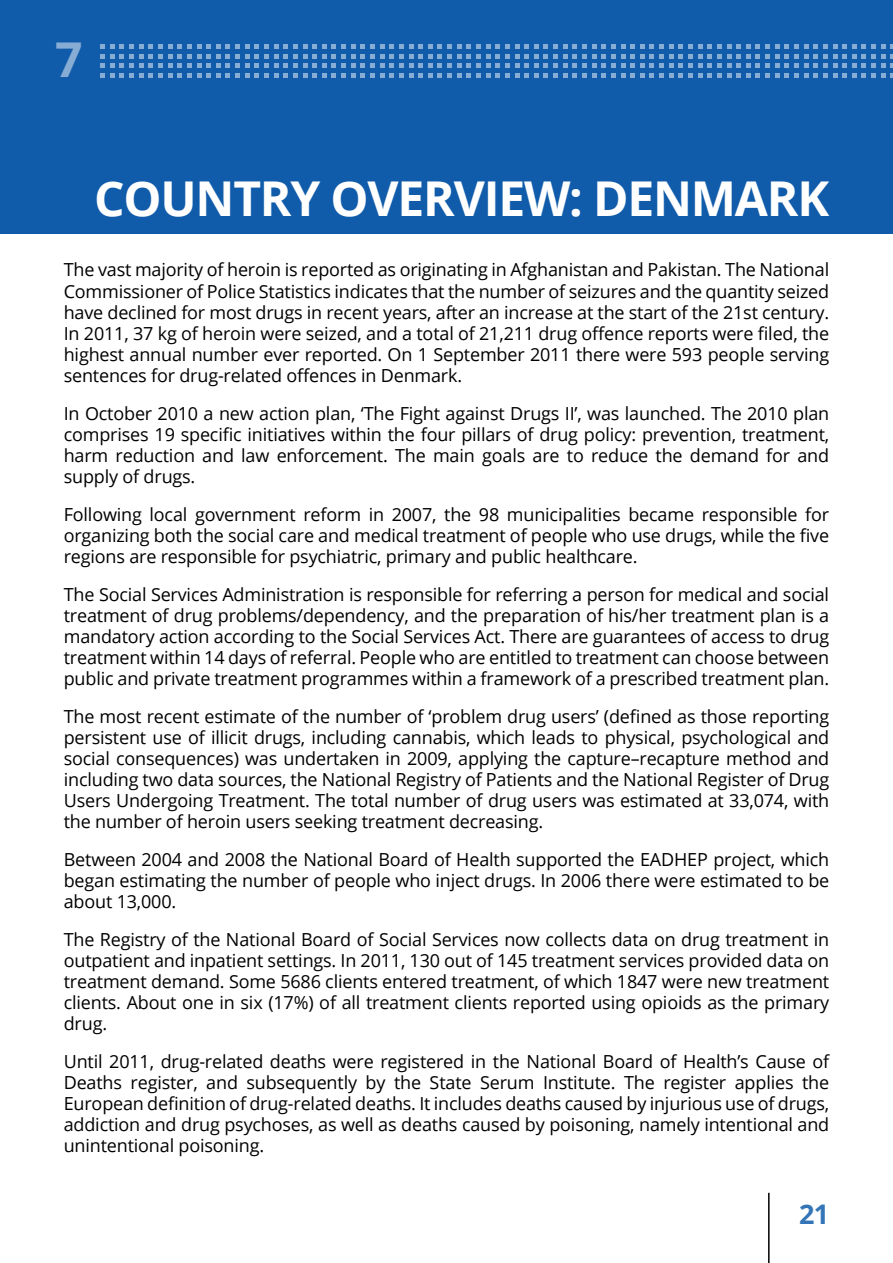
<style>
.page{position:relative;width:893px;height:1263px;background:#fff}
.page>*{position:absolute;margin:0;border:0;box-sizing:border-box;transform-origin:0 0}
.t1{font:700 48px "Open Sans";letter-spacing:-.025em;color:#fff}
.t2{font:700 48px "Open Sans";color:#87add4}
.t3{font:700 27px "Open Sans";color:#3475b7}
.t4{font:18px/21px "Open Sans";letter-spacing:-.01em;color:#000;text-align:justify}
</style>
<div class="page">
<hr style="left:768px;top:1193px;width:2px;height:70px;background:#000">
<div style="left:0;top:0;width:893px;height:234px;background:#105caa"></div>
<svg style="left:100px;top:44px;width:793px;height:34px"></svg>
<h1 class="t2" style="left:55px;top:26px;width:29px">7</h1>
<h1 class="t1" style="left:94px;top:165px;width:737px">COUNTRY OVERVIEW: DENMARK</h1>
<p class="t4" style="left:64px;top:259px;width:767px">The vast majority of heroin is reported as originating in Afghanistan and Pakistan. The National Commissioner of Police Statistics indicates that the number of seizures and the quantity seized have declined for most drugs in recent years, after an increase at the start of the 21st century.<br>In 2011, 37 kg of heroin were seized, and a total of 21,211 drug offence reports were filed, the highest annual number ever reported. On 1 September 2011 there were 593 people serving sentences for drug-related offences in Denmark.</p>
<p class="t4" style="left:64px;top:402px;width:767px">In October 2010 a new action plan, ‘The Fight against Drugs II’, was launched. The 2010 plan comprises 19 specific initiatives within the four pillars of drug policy: prevention, treatment, harm reduction and law enforcement. The main goals are to reduce the demand for and supply of drugs.</p>
<p class="t4" style="left:64px;top:503px;width:767px">Following local government reform in 2007, the 98 municipalities became responsible for organizing both the social care and medical treatment of people who use drugs, while the five regions are responsible for psychiatric, primary and public healthcare.</p>
<p class="t4" style="left:64px;top:583px;width:767px">The Social Services Administration is responsible for referring a person for medical and social treatment of drug problems/dependency, and the preparation of his/her treatment plan is a mandatory action according to the Social Services Act. There are guarantees of access to drug treatment within 14 days of referral. People who are entitled to treatment can choose between public and private treatment programmes within a framework of a prescribed treatment plan.</p>
<p class="t4" style="left:64px;top:705px;width:767px">The most recent estimate of the number of ‘problem drug users’ (defined as those reporting persistent use of illicit drugs, including cannabis, which leads to physical, psychological and social consequences) was undertaken in 2009, applying the capture–recapture method and including two data sources, the National Registry of Patients and the National Register of Drug Users Undergoing Treatment. The total number of drug users was estimated at 33,074, with the number of heroin users seeking treatment decreasing.</p>
<p class="t4" style="left:64px;top:848px;width:767px">Between 2004 and 2008 the National Board of Health supported the EADHEP project, which began estimating the number of people who inject drugs. In 2006 there were estimated to be about 13,000.</p>
<p class="t4" style="left:64px;top:928px;width:767px">The Registry of the National Board of Social Services now collects data on drug treatment in outpatient and inpatient settings. In 2011, 130 out of 145 treatment services provided data on treatment demand. Some 5686 clients entered treatment, of which 1847 were new treatment clients. About one in six (17%) of all treatment clients reported using opioids as the primary drug.</p>
<p class="t4" style="left:64px;top:1050px;width:767px">Until 2011, drug-related deaths were registered in the National Board of Health’s Cause of Deaths register, and subsequently by the State Serum Institute. The register applies the European definition of drug-related deaths. It includes deaths caused by injurious use of drugs, addiction and drug psychoses, as well as deaths caused by poisoning, namely intentional and unintentional poisoning.</p>
<h2 class="t3" style="left:799px;top:1195px;width:32px">21</h2>
</div>
